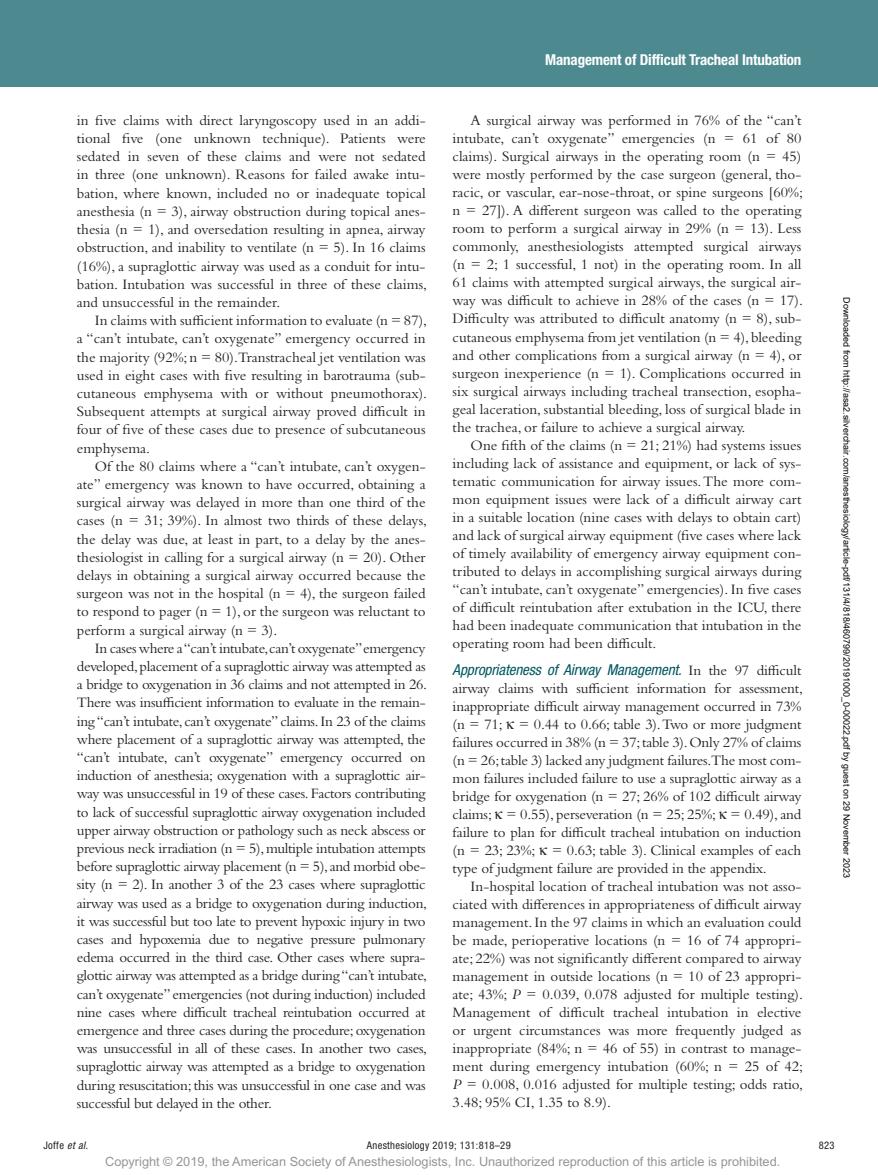
<style>
.page{position:relative;width:878px;height:1175px;background:#fff}
.page>*{position:absolute;margin:0;border:0;box-sizing:border-box;transform-origin:0 0}
.t1{font:15px/18.1px "Bembo Std";color:#231f20;text-align:justify}
.t2{font:italic condensed 15px "Helvetica Neue LT Std";letter-spacing:-.01em;color:#005861}
.t3{font:700 condensed 15px "Helvetica Neue LT Std";letter-spacing:-.01em;color:#fff}
.t4{font:12.75px "Arial MT Std";color:#939598}
.t5{font:condensed 10.5px "Helvetica Neue LT Std";letter-spacing:.03em;color:#231f20}
.t6{font:9px "Arial";color:#000}
.s1{font-family:"Bembo Std";font-style:normal;font-stretch:normal;color:#231f20}
.s2{font-family:"Gandhari Unicode"}
.s3{font-style:italic}
</style>
<div class="page">
<div style="left:0;top:0;width:878px;height:86px;background:#4d8a90"></div>
<p class="t1" style="left:77px;top:111px;width:352px">in five claims with direct laryngoscopy used in an addi&shy;tional five (one unknown technique). Patients were sedated in seven of these claims and were not sedated in three (one unknown). Reasons for failed awake intu&shy;bation, where known, included no or inadequate topical anesthesia (n = 3), airway obstruction during topical anes&shy;thesia (n = 1), and oversedation resulting in apnea, airway obstruction, and inability to ventilate (n = 5). In 16 claims (16%), a supraglottic airway was used as a conduit for intu&shy;bation. Intubation was successful in three of these claims, and unsuccessful in the remainder.</p>
<p class="t1" style="left:77px;top:311px;width:352px;text-indent:18px">In claims with sufficient information to evaluate (n = 87), a “can’t intubate, can’t oxygenate” emergency occurred in the majority (92%; n = 80).Transtracheal jet ventilation was used in eight cases with five resulting in barotrauma (sub&shy;cutaneous emphysema with or without pneumothorax).<br>Subsequent attempts at surgical airway proved difficult in four of five of these cases due to presence of subcutaneous emphysema.</p>
<p class="t1" style="left:77px;top:456px;width:352px;text-indent:18px">Of the 80 claims where a “can’t intubate, can’t oxygen&shy;ate” emergency was known to have occurred, obtaining a surgical airway was delayed in more than one third of the cases (n = 31; 39%). In almost two thirds of these delays, the delay was due, at least in part, to a delay by the anes&shy;thesiologist in calling for a surgical airway (n = 20). Other delays in obtaining a surgical airway occurred because the surgeon was not in the hospital (n = 4), the surgeon failed to respond to pager (n = 1), or the surgeon was reluctant to perform a surgical airway (n = 3).</p>
<p class="t1" style="left:77px;top:638px;width:352px;text-indent:18px">In cases where a “can’t intubate,can’t oxygenate” emergency developed, placement of a supraglottic airway was attempted as a bridge to oxygenation in 36 claims and not attempted in 26.<br>There was insufficient information to evaluate in the remain&shy;ing “can’t intubate, can’t oxygenate” claims. In 23 of the claims where placement of a supraglottic airway was attempted, the “can’t intubate, can’t oxygenate” emergency occurred on induction of anesthesia; oxygenation with a supraglottic air&shy;way was unsuccessful in 19 of these cases. Factors contributing to lack of successful supraglottic airway oxygenation included upper airway obstruction or pathology such as neck abscess or previous neck irradiation (n = 5), multiple intubation attempts before supraglottic airway placement (n = 5), and morbid obe&shy;sity (n = 2). In another 3 of the 23 cases where supraglottic airway was used as a bridge to oxygenation during induction, it was successful but too late to prevent hypoxic injury in two cases and hypoxemia due to negative pressure pulmonary edema occurred in the third case. Other cases where supra&shy;glottic airway was attempted as a bridge during “can’t intubate, can’t oxygenate” emergencies (not during induction) included nine cases where difficult tracheal reintubation occurred at emergence and three cases during the procedure; oxygenation was unsuccessful in all of these cases. In another two cases, supraglottic airway was attempted as a bridge to oxygenation during resuscitation; this was unsuccessful in one case and was successful but delayed in the other.</p>
<p class="t3" style="left:545px;top:51px;width:258px">Management of Difficult Tracheal Intubation</p>
<p class="t1" style="left:452px;top:111px;width:352px;text-indent:18px">A surgical airway was performed in 76% of the “can’t intubate, can’t oxygenate” emergencies (n = 61 of 80 claims). Surgical airways in the operating room (n = 45) were mostly performed by the case surgeon (general, tho&shy;racic, or vascular, ear-nose-throat, or spine surgeons [60%; n = 27]). A different surgeon was called to the operating room to perform a surgical airway in 29% (n = 13). Less commonly, anesthesiologists attempted surgical airways (n = 2; 1 successful, 1 not) in the operating room. In all 61 claims with attempted surgical airways, the surgical air&shy;way was difficult to achieve in 28% of the cases (n = 17).<br>Difficulty was attributed to difficult anatomy (n = 8), sub&shy;cutaneous emphysema from jet ventilation (n = 4), bleeding and other complications from a surgical airway (n = 4), or surgeon inexperience (n = 1). Complications occurred in six surgical airways including tracheal transection, esopha&shy;geal laceration, substantial bleeding, loss of surgical blade in the trachea, or failure to achieve a surgical airway.</p>
<p class="t1" style="left:452px;top:435px;width:350px;text-indent:18px">One fifth of the claims (n = 21; 21%) had systems issues including lack of assistance and equipment, or lack of sys&shy;tematic communication for airway issues. The more com&shy;mon equipment issues were lack of a difficult airway cart in a suitable location (nine cases with delays to obtain cart) and lack of surgical airway equipment (five cases where lack of timely availability of emergency airway equipment con&shy;tributed to delays in accomplishing surgical airways during “can’t intubate, can’t oxygenate” emergencies). In five cases of difficult reintubation after extubation in the ICU, there had been inadequate communication that intubation in the operating room had been difficult.</p>
<p class="t2" style="left:452px;top:661px;width:350px">Appropriateness of Airway Management. <span class="s1">In the 97 difficult</span></p>
<p class="t1" style="left:452px;top:679px;width:352px">airway claims with sufficient information for assessment, inappropriate difficult airway management occurred in 73% (n = 71; <span class="s2">κ</span> = 0.44 to 0.66; table 3). Two or more judgment failures occurred in 38% (n = 37; table 3). Only 27% of claims (n = 26; table 3) lacked any judgment failures.The most com&shy;mon failures included failure to use a supraglottic airway as a bridge for oxygenation (n = 27; 26% of 102 difficult airway claims; <span class="s2">κ</span> = 0.55), perseveration (n = 25; 25%; <span class="s2">κ</span> = 0.49), and failure to plan for difficult tracheal intubation on induction (n = 23; 23%; <span class="s2">κ</span> = 0.63; table 3). Clinical examples of each type of judgment failure are provided in the appendix.</p>
<p class="t1" style="left:452px;top:877px;width:352px;text-indent:18px">In-hospital location of tracheal intubation was not asso&shy;ciated with differences in appropriateness of difficult airway management. In the 97 claims in which an evaluation could be made, perioperative locations (n = 16 of 74 appropri&shy;ate; 22%) was not significantly different compared to airway management in outside locations (n = 10 of 23 appropri&shy;ate; 43%; <span class="s3">P</span> = 0.039, 0.078 adjusted for multiple testing).<br>Management of difficult tracheal intubation in elective or urgent circumstances was more frequently judged as inappropriate (84%; n = 46 of 55) in contrast to manage&shy;ment during emergency intubation (60%; n = 25 of 42; <span class="s3">P</span> = 0.008, 0.016 adjusted for multiple testing; odds ratio, 3.48; 95% CI, 1.35 to 8.9).</p>
<p class="t6" style="left:850px;top:297px;width:582px;rotate:90deg">Downloaded from http://asa2.silverchair.com/anesthesiology/article-pdf/131/4/818/460799/20191000_0-00022.pdf by guest on 29 November 2023</p>
<p class="t5" style="left:44px;top:1139px;width:46px">Joffe <span class="s3">et al.</span></p>
<p class="t5" style="left:367px;top:1139px;width:145px">Anesthesiology 2019; 131:818–29</p>
<p class="t5" style="left:818px;top:1139px;width:17px">823</p>
<p class="t4" style="left:105px;top:1154px;width:676px">Copyright © 2019, the American Society of Anesthesiologists, Inc. Unauthorized reproduction of this article is prohibited.</p>
</div>
